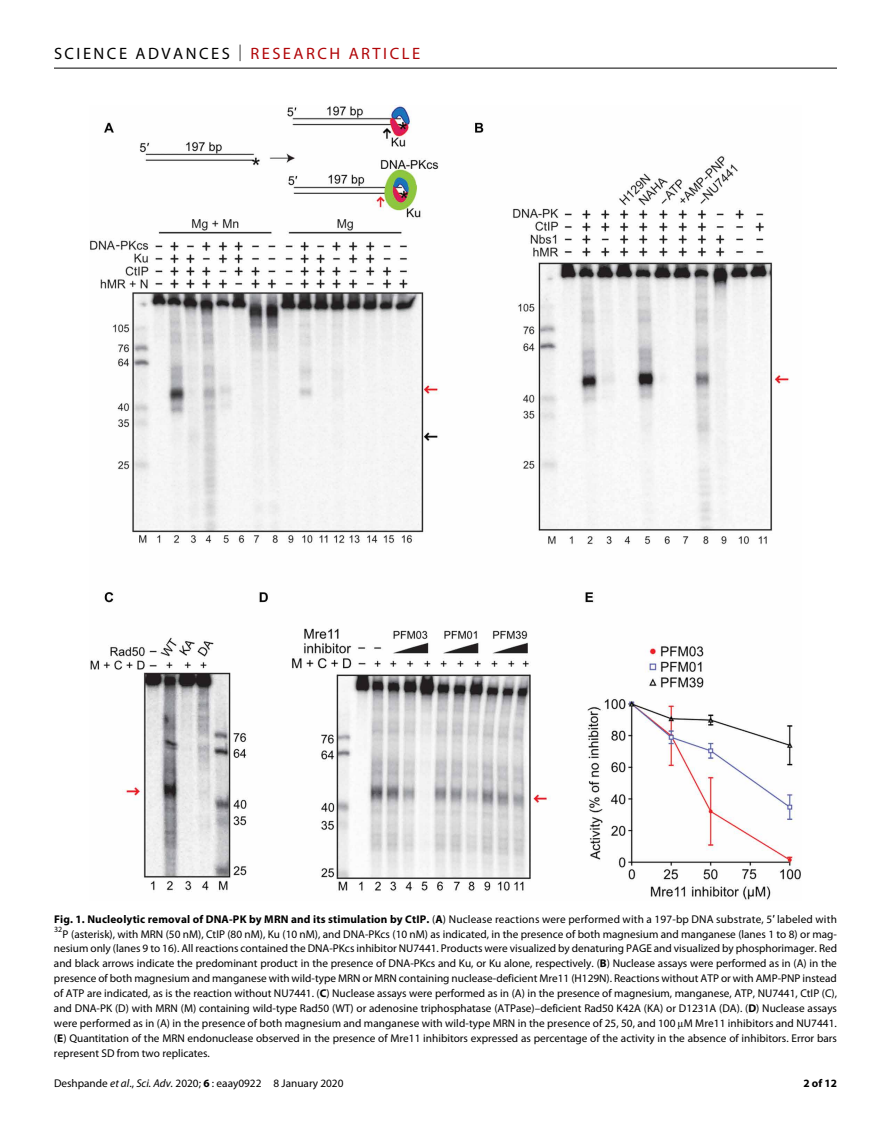
<style>
.page{position:relative;width:891px;height:1134px;background:#fff}
.page>*{position:absolute;margin:0;border:0;box-sizing:border-box;transform-origin:0 0}
.t1{font:16.5px "Myriad Pro";letter-spacing:.15em;color:#000}
.t2{font:11.25px/15px "Myriad Pro";color:#000;text-align:justify}
.t3{font:700 11.25px "Myriad Pro";color:#000}
.s1{font-weight:300}
.s2{color:#b10508}
.s3{font-weight:700}
.s4{font-style:italic}
</style>
<div class="page">
<hr style="left:54px;top:68px;width:783px;height:1px;background:#000">
<img style="left:90px;top:106px;width:711px;height:794px">
<h1 class="t1" style="left:54px;top:40px;width:368px">SCIENCE ADVANCES <span class="s1">|</span> <span class="s2">RESEARCH ARTICLE</span></h1>
<p class="t2" style="left:54px;top:911px;width:785px"><span class="s3">Fig. 1. Nucleolytic removal of DNA-PK by MRN and its stimulation by CtIP.</span> (<span class="s3">A</span>) Nuclease reactions were performed with a 197-bp DNA substrate, 5′ labeled with <sup>32</sup>P (asterisk), with MRN (50 nM), CtIP (80 nM), Ku (10 nM), and DNA-PKcs (10 nM) as indicated, in the presence of both magnesium and manganese (lanes 1 to 8) or mag&shy;nesium only (lanes 9 to 16). All reactions contained the DNA-PKcs inhibitor NU7441. Products were visualized by denaturing PAGE and visualized by phosphorimager. Red and black arrows indicate the predominant product in the presence of DNA-PKcs and Ku, or Ku alone, respectively. (<span class="s3">B</span>) Nuclease assays were performed as in (A) in the presence of both magnesium and manganese with wild-type MRN or MRN containing nuclease-deficient Mre11 (H129N). Reactions without ATP or with AMP-PNP instead of ATP are indicated, as is the reaction without NU7441. (<span class="s3">C</span>) Nuclease assays were performed as in (A) in the presence of magnesium, manganese, ATP, NU7441, CtIP (C), and DNA-PK (D) with MRN (M) containing wild-type Rad50 (WT) or adenosine triphosphatase (ATPase)–deficient Rad50 K42A (KA) or D1231A (DA). (<span class="s3">D</span>) Nuclease assays were performed as in (A) in the presence of both magnesium and manganese with wild-type MRN in the presence of 25, 50, and 100 M Mre11 inhibitors and NU7441. (<span class="s3">E</span>) Quantitation of the MRN endonuclease observed in the presence of Mre11 inhibitors expressed as percentage of the activity in the absence of inhibitors. Error bars represent SD from two replicates.</p>
<p class="t2" style="left:54px;top:1076px;width:291px">Deshpande <span class="s4">et al</span>., <span class="s4">Sci. Adv.</span> 2020; <span class="s3">6</span> : eaay0922 8 January 2020</p>
<p class="t3" style="left:803px;top:1074px;width:35px">2 of 12</p>
</div>
